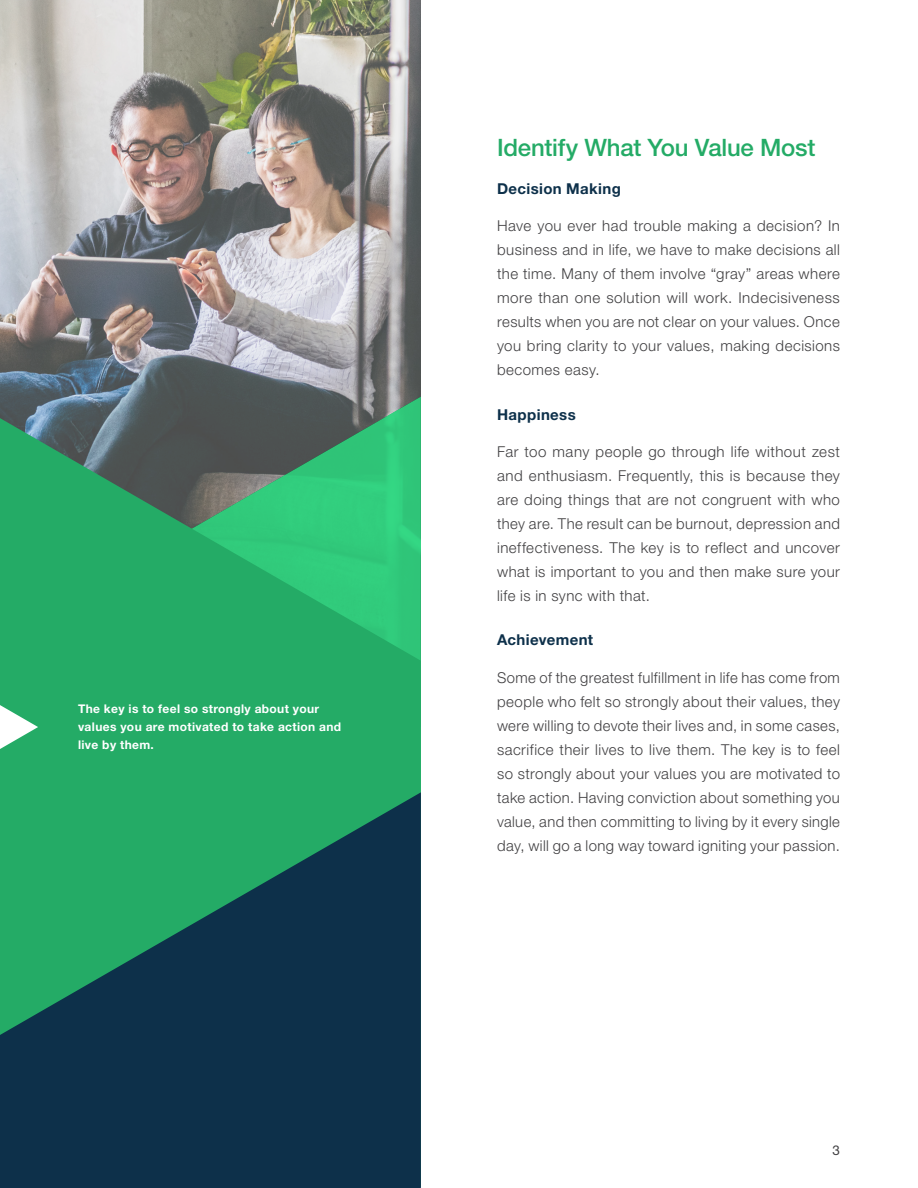
<style>
.page{position:relative;width:918px;height:1188px;background:#fff}
.page>*{position:absolute;margin:0;border:0;box-sizing:border-box;transform-origin:0 0}
.t1{font:500 24px "Helvetica Neue LT Pro";letter-spacing:-.01em;color:#24ab66}
.t2{font:300 15px/24px "Helvetica Neue LT Pro";letter-spacing:.03em;color:#414042;text-align:justify}
.t3{font:700 15px "Helvetica Neue LT Pro";letter-spacing:.025em;color:#0d304a}
.t4{font:13.5px "Helvetica Neue LT Pro";color:#414042}
.t5{font:700 12px/18px "Helvetica Neue LT Pro";letter-spacing:.03em;color:#fff}
</style>
<div class="page">
<img style="left:0;top:0;width:421px;height:397px">
<svg style="left:0;top:397px;width:421px;height:21px;background:#576869"></svg>
<svg style="left:0;top:418px;width:421px;height:374px;background:#2da668"></svg>
<svg style="left:0;top:792px;width:421px;height:396px;background:#145552"></svg>
<svg style="left:0;top:705px;width:38px;height:44px"></svg>
<p class="t5" style="left:78px;top:699px;width:265px">The key is to feel so strongly about your values you are motivated to take action and live by them.</p>
<h1 class="t1" style="left:497px;top:133px;width:320px">Identify What You Value Most</h1>
<p class="t3" style="left:497px;top:179px;width:125px">Decision Making</p>
<p class="t2" style="left:497px;top:214px;width:344px">Have you ever had trouble making a decision? In business and in life, we have to make decisions all the time. Many of them involve “gray” areas where more than one solution will work. Indecisiveness results when you are not clear on your values. Once you bring clarity to your values, making decisions becomes easy.</p>
<p class="t3" style="left:497px;top:405px;width:80px">Happiness</p>
<p class="t2" style="left:497px;top:440px;width:344px">Far too many people go through life without zest and enthusiasm. Frequently, this is because they are doing things that are not congruent with who they are. The result can be burnout, depression and ineffectiveness. The key is to reflect and uncover what is important to you and then make sure your life is in sync with that.</p>
<p class="t3" style="left:497px;top:631px;width:98px">Achievement</p>
<p class="t2" style="left:497px;top:665px;width:344px">Some of the greatest fulfillment in life has come from people who felt so strongly about their values, they were willing to devote their lives and, in some cases, sacrifice their lives to live them. The key is to feel so strongly about your values you are motivated to take action. Having conviction about something you value, and then committing to living by it every single day, will go a long way toward igniting your passion.</p>
<p class="t4" style="left:832px;top:1141px;width:9px">3</p>
</div>
